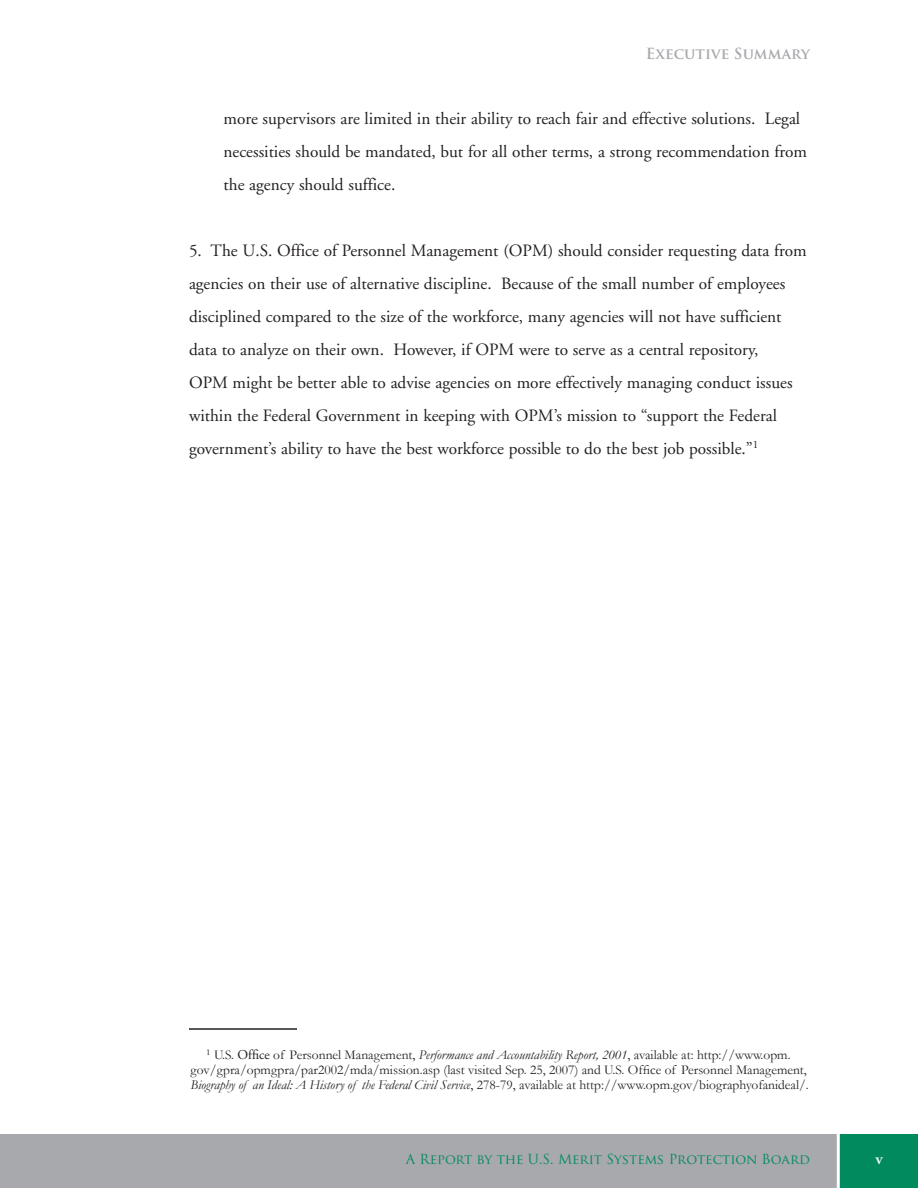
<style>
.page{position:relative;width:918px;height:1188px;background:#fff}
.page>*{position:absolute;margin:0;border:0;box-sizing:border-box;transform-origin:0 0}
.t1{font:17.25px/33px "Adobe Garamond";color:#231f20}
.t2{font:700 15px "Trajan Pro";color:#a8a9ad}
.Footnote-no_rule{font:13.5px/15px "Garamond";color:#231f20;text-align:center}
.t3{font:13.5px "Trajan Pro";color:#008a5e}
.s1{font-family:"Adobe Garamond"}
.s2{font-style:italic}
</style>
<div class="page">
<div style="left:0;top:1134px;width:847px;height:54px;background:#a8a9ad"></div>
<div style="left:838px;top:1134px;width:80px;height:54px;background:#008a5e"></div>
<hr style="left:837px;top:1102px;width:3px;height:86px;background:#fff">
<hr style="left:189px;top:1028px;width:108px;height:2px;background:#231f20">
<p class="t2" style="left:646px;top:45px;width:167px">Executive Summary</p>
<p class="t1" style="left:224px;top:102px;width:585px">more supervisors are limited in their ability to reach fair and effective solutions. Legal necessities should be mandated, but for all other terms, a strong recommendation from the agency should suffice.</p>
<p class="t1" style="left:189px;top:234px;width:619px">5. The U.S. Office of Personnel Management (OPM) should consider requesting data from agencies on their use of alternative discipline. Because of the small number of employees disciplined compared to the size of the workforce, many agencies will not have sufficient data to analyze on their own. However, if OPM were to serve as a central repository,<br>OPM might be better able to advise agencies on more effectively managing conduct issues within the Federal Government in keeping with OPM’s mission to “support the Federal government’s ability to have the best workforce possible to do the best job possible.”</p>
<p class="Footnote-no_rule" style="left:190px;top:1047px;width:620px">U.S. <span class="s1">Office</span> of Personnel Management, <span class="s2">Performance and Accountability Report, 2001</span>, available at: http://www.opm. gov/gpra/opmgpra/par2002/mda/mission.asp (last visited Sep. 25, 2007) and U.S. Office of Personnel Management,<br><span class="s2">Biography of an Ideal: A History of the Federal Civil Service</span>, 278-79, available at http://www.opm.gov/biographyofanideal/.</p>
<p class="t3" style="left:406px;top:1150px;width:406px">A Report by the U.S. Merit Systems Protection Board</p>
</div>
